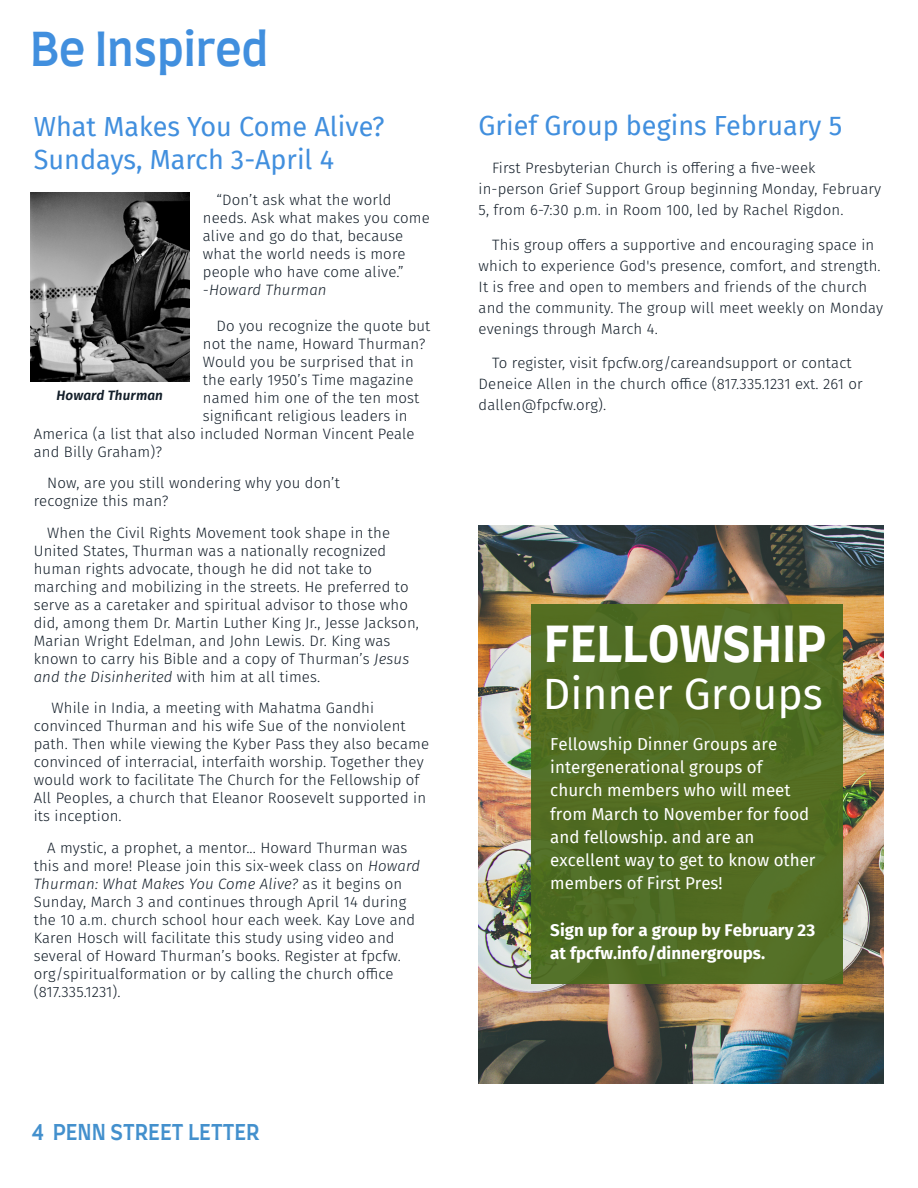
<style>
.page{position:relative;width:918px;height:1188px;background:#fff}
.page>*{position:absolute;margin:0;border:0;box-sizing:border-box;transform-origin:0 0}
.t1{font:700 47.55px "Farro";letter-spacing:.01em;color:#fff}
.t2{font:500 45px "Farro";letter-spacing:-.005em;color:#418fde}
.t3{font:42.75px "Fira Sans";color:#fff}
.Header_1{font:27px/32.4px "Fira Sans";color:#418fde}
.t4{font:500 21px "Farro";color:#4390cd}
.t5{font:16.95px/23.2px "Fira Sans";color:#fff}
.t6{font:700 16.95px/23.2px "Fira Sans";color:#fff}
.Paragraph{font:300 15px/18px "Fira Sans";letter-spacing:.01em;color:#131e29}
.Paragraph-2{font:italic 600 13.5px "Fira Sans";letter-spacing:.01em;color:#131e29}
.s1{font-style:italic}
</style>
<div class="page">
<img style="left:30px;top:192px;width:159px;height:190px">
<img style="left:479px;top:525px;width:405px;height:559px">
<div style="left:531px;top:604px;width:312px;height:379px;background:#536d21"></div>
<p class="t2" style="left:30px;top:20px;width:240px">Be Inspired</p>
<p class="Header_1" style="left:34px;top:110px;width:352px">What Makes You Come Alive?<br>Sundays, March 3-April 4</p>
<p class="Paragraph" style="left:203px;top:190px;width:228px;text-indent:14px">“Don’t ask what the world needs. Ask what makes you come alive and go do that, because what the world needs is more people who have come alive.” <span class="s1">-Howard Thurman</span></p>
<p class="Paragraph" style="left:216px;top:316px;width:216px">Do you recognize the quote but</p>
<p class="Paragraph" style="left:203px;top:334px;width:224px">not the name, Howard Thurman?</p>
<p class="Paragraph" style="left:203px;top:352px;width:212px">Would you be surprised that in</p>
<p class="Paragraph" style="left:203px;top:370px;width:212px">the early 1950’s Time magazine</p>
<p class="Paragraph" style="left:203px;top:388px;width:218px">named him one of the ten most</p>
<p class="Paragraph" style="left:203px;top:406px;width:206px">significant religious leaders in</p>
<p class="Paragraph" style="left:34px;top:424px;width:382px">America (a list that also included Norman Vincent Peale</p>
<p class="Paragraph" style="left:34px;top:442px;width:130px">and Billy Graham)?</p>
<p class="Paragraph" style="left:34px;top:474px;width:308px;text-indent:14px">Now, are you still wondering why you don’t recognize this man?</p>
<p class="Paragraph" style="left:34px;top:523px;width:387px;text-indent:14px">When the Civil Rights Movement took shape in the United States, Thurman was a nationally recognized human rights advocate, though he did not take to marching and mobilizing in the streets. He preferred to serve as a caretaker and spiritual advisor to those who did, among them Dr. Martin Luther King Jr., Jesse Jackson, Marian Wright Edelman, and John Lewis. Dr. King was known to carry his Bible and a copy of Thurman’s <span class="s1">Jesus and the Disinherited</span> with him at all times.</p>
<p class="Paragraph" style="left:34px;top:699px;width:397px;text-indent:18px">While in India, a meeting with Mahatma Gandhi convinced Thurman and his wife Sue of the nonviolent path. Then while viewing the Kyber Pass they also became convinced of interracial, interfaith worship. Together they would work to facilitate The Church for the Fellowship of All Peoples, a church that Eleanor Roosevelt supported in its inception.</p>
<p class="Paragraph" style="left:34px;top:838px;width:388px;text-indent:14px">A mystic, a prophet, a mentor... Howard Thurman was this and more! Please join this six-week class on <span class="s1">Howard Thurman: What Makes You Come Alive?</span> as it begins on Sunday, March 3 and continues through April 14 during the 10 a.m. church school hour each week. Kay Love and Karen Hosch will facilitate this study using video and several of Howard Thurman’s books. Register at fpcfw. org/spiritualformation or by calling the church office (817.335.1231).</p>
<p class="Paragraph-2" style="left:56px;top:385px;width:108px">Howard Thurman</p>
<p class="Header_1" style="left:479px;top:109px;width:365px">Grief Group begins February 5</p>
<p class="Paragraph" style="left:479px;top:158px;width:404px;line-height:21px;text-indent:14px">First Presbyterian Church is offering a five-week in-person Grief Support Group beginning Monday, February<br>5, from 6-7:30 p.m. in Room 100, led by Rachel Rigdon.</p>
<p class="Paragraph" style="left:479px;top:234px;width:406px;line-height:21px;text-indent:14px">This group offers a supportive and encouraging space in which to experience God's presence, comfort, and strength.<br>It is free and open to members and friends of the church and the community. The group will meet weekly on Monday evenings through March 4.</p>
<p class="Paragraph" style="left:479px;top:353px;width:386px;line-height:21px;text-indent:14px">To register, visit fpcfw.org/careandsupport or contact<br>Deneice Allen in the church office (817.335.1231 ext. 261 or dallen@fpcfw.org).</p>
<p class="t1" style="left:544px;top:614px;width:283px">FELLOWSHIP</p>
<p class="t3" style="left:543px;top:662px;width:281px">Dinner Groups</p>
<p class="t5" style="left:550px;top:732px;width:267px">Fellowship Dinner Groups are intergenerational groups of church members who will meet from March to November for food and fellowship. and are an excellent way to get to know other members of First Pres!</p>
<p class="t6" style="left:550px;top:917px;width:266px">Sign up for a group by February 23 at fpcfw.info/dinnergroups.</p>
<p class="t4" style="left:32px;top:1118px;width:230px">4 PENN STREET LETTER</p>
</div>
